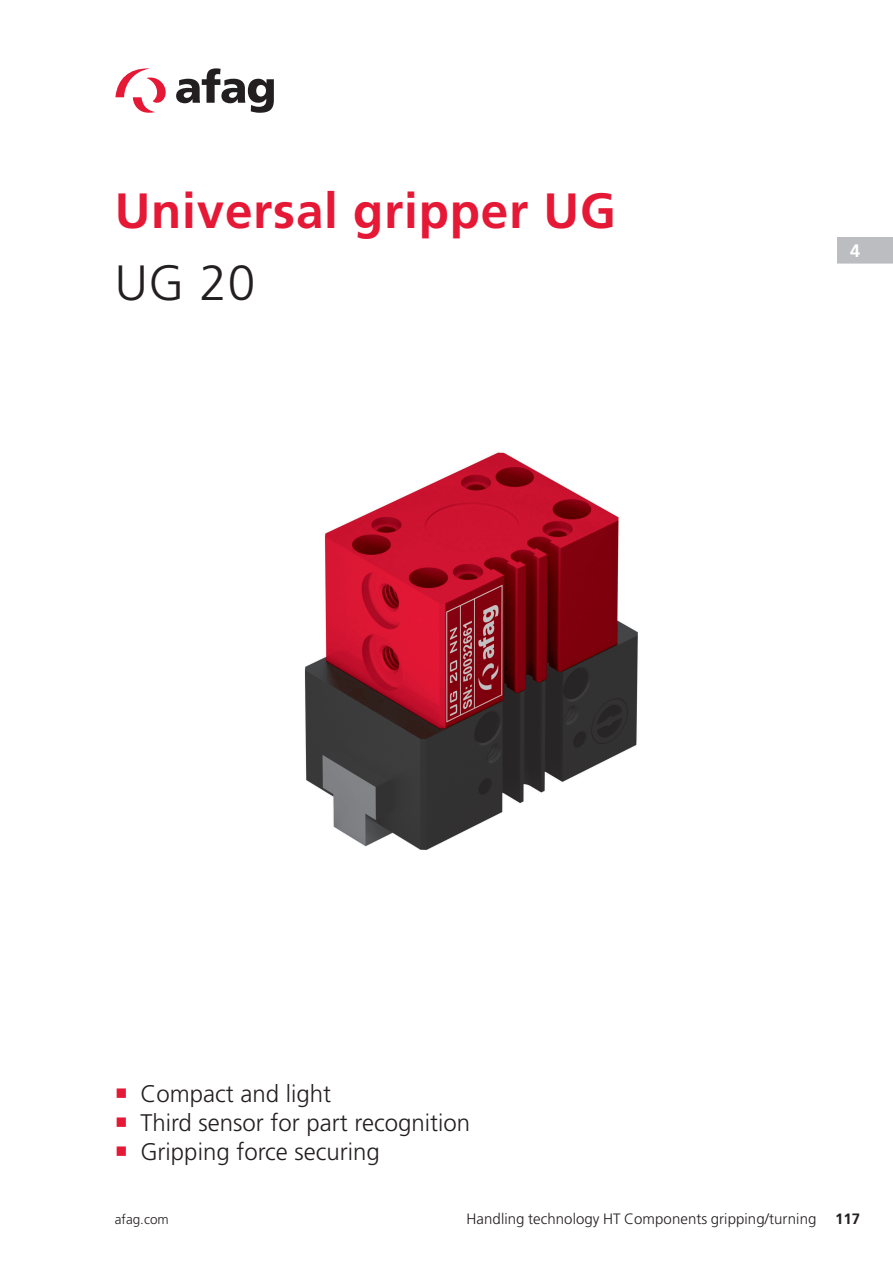
<style>
.page{position:relative;width:893px;height:1263px;background:#fff}
.page>*{position:absolute;margin:0;border:0;box-sizing:border-box;transform-origin:0 0}
.t1{font:700 49.5px "Frutiger LT Pro";letter-spacing:.015em;color:#e51836}
.t2{font:300 49.5px "Frutiger LT Pro";color:#231f20}
.t3{font:300 24px/28.8px "Frutiger LT Pro";color:#231f20}
.t4{font:700 18px "Frutiger LT Pro";color:#fff}
.t5{font:300 15px "Frutiger LT Pro";letter-spacing:.005em;color:#231f20}
.t6{font:300 13.5px "Frutiger LT Pro";color:#231f20}
.s1{font-weight:700}
</style>
<div class="page">
<svg style="left:115px;top:68px;width:51px;height:45px"></svg>
<svg style="left:176px;top:68px;width:98px;height:45px"></svg>
<img style="left:304px;top:452px;width:334px;height:398px">
<div style="left:837px;top:236px;width:56px;height:28px;background:#bcbdc0"></div>
<hr style="left:837px;top:236px;width:56px;height:1px;background:#fff">
<h1 class="t1" style="left:115px;top:181px;width:502px">Universal gripper UG</h1>
<h1 class="t2" style="left:115px;top:254px;width:142px">UG 20</h1>
<p class="t4" style="left:850px;top:240px;width:12px">4</p>
<p class="t3" style="left:140px;top:1080px;width:331px">Compact and light<br>Third sensor for part recognition<br>Gripping force securing</p>
<p class="t6" style="left:115px;top:1211px;width:55px">afag.com</p>
<p class="t5" style="left:466px;top:1210px;width:395px">Handling technology HT Components gripping/turning <span class="s1">117</span></p>
</div>
